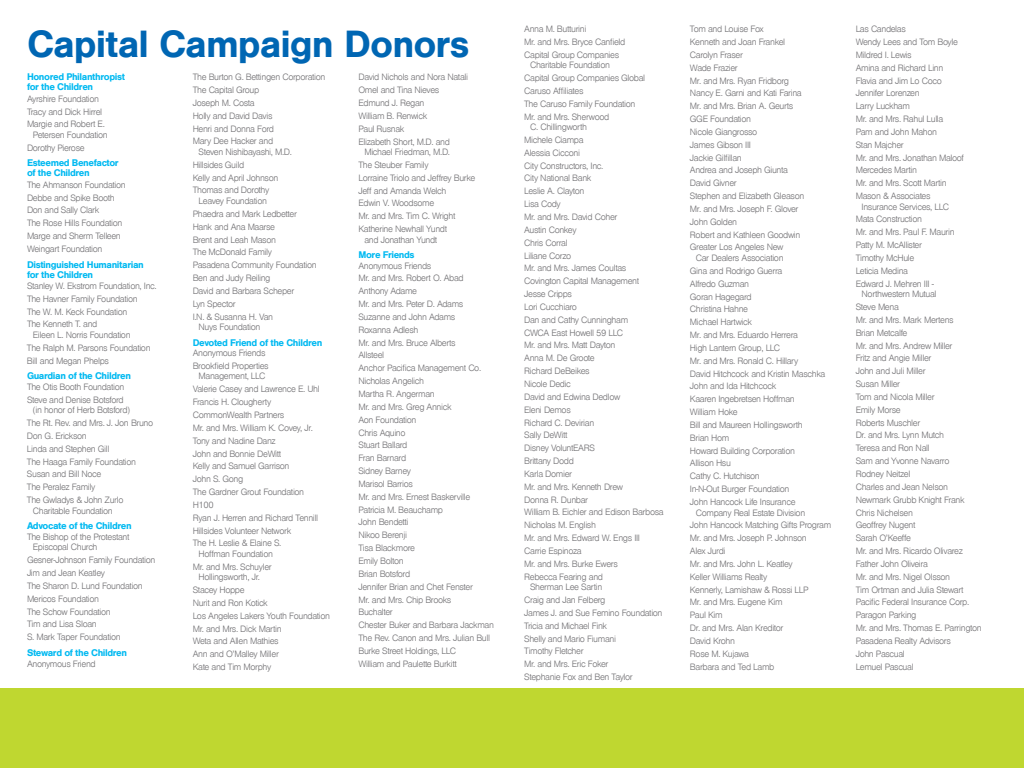
<style>
.page{position:relative;width:1024px;height:768px;background:#fff}
.page>*{position:absolute;margin:0;border:0;box-sizing:border-box;transform-origin:0 0}
.t1{font:700 39.2px "Nimbus San";letter-spacing:-.025em;color:#0066b3}
.t2{font:700 10px/10px "Nimbus San";letter-spacing:-.04em;color:#00b9f1}
.t3{font:300 9.5px/12.8px "Nimbus San";letter-spacing:-.04em;color:#717073}
</style>
<div class="page">
<div style="left:0;top:689px;width:1024px;height:79px;background:#bfd730"></div>
<h1 class="t1" style="left:27px;top:22px;width:444px">Capital Campaign Donors</h1>
<p class="t2" style="left:27px;top:72px;width:100px">Honored Philanthropist for the Children</p>
<p class="t3" style="left:27px;top:92px;width:79px">Ayrshire Foundation<br>Tracy and Dick Hirrel<br>Margie and Robert E.</p>
<p class="t3" style="left:27px;top:129px;width:82px;text-indent:6px">Petersen Foundation<br>Dorothy Pierose</p>
<p class="t2" style="left:27px;top:158px;width:93px">Esteemed Benefactor of the Children</p>
<p class="t3" style="left:27px;top:178px;width:100px">The Ahmanson Foundation<br>Debbe and Spike Booth<br>Don and Sally Clark<br>The Rose Hills Foundation<br>Marge and Sherm Telleen<br>Weingart Foundation</p>
<p class="t2" style="left:27px;top:259px;width:118px">Distinguished Humanitarian for the Children</p>
<p class="t3" style="left:27px;top:280px;width:131px">Stanley W. Ekstrom Foundation, Inc.<br>The Havner Family Foundation<br>The W. M. Keck Foundation<br>The Kenneth T. and</p>
<p class="t3" style="left:27px;top:329px;width:125px;text-indent:6px">Eileen L. Norris Foundation<br>The Ralph M. Parsons Foundation<br>Bill and Megan Phelps</p>
<p class="t2" style="left:27px;top:371px;width:106px">Guardian of the Children</p>
<p class="t3" style="left:27px;top:381px;width:99px">The Otis Booth Foundation<br>Steve and Denise Botsford</p>
<p class="t3" style="left:27px;top:404px;width:128px;text-indent:6px">(in honor of Herb Botsford)<br>The Rt. Rev. and Mrs. J. Jon Bruno<br>Don G. Erickson<br>Linda and Stephen Gill<br>The Haaga Family Foundation<br>Susan and Bill Noce<br>The Peralez Family<br>The Gwladys &amp; John Zurlo</p>
<p class="t3" style="left:33px;top:504px;width:81px">Charitable Foundation</p>
<p class="t2" style="left:27px;top:521px;width:106px">Advocate of the Children</p>
<p class="t3" style="left:33px;top:532px;width:98px;line-height:10.5px;text-indent:-6px">The Bishop of the Protestant<br>Episcopal Church</p>
<p class="t3" style="left:27px;top:554px;width:130px">Gesner-Johnson Family Foundation<br>Jim and Jean Keatley<br>The Sharon D. Lund Foundation<br>Mericos Foundation<br>The Schow Foundation<br>Tim and Lisa Sloan<br>S. Mark Taper Foundation</p>
<p class="t2" style="left:27px;top:648px;width:102px">Steward of the Children</p>
<p class="t3" style="left:27px;top:657px;width:70px">Anonymous Friend</p>
<p class="t3" style="left:193px;top:71px;width:134px">The Burton G. Bettingen Corporation<br>The Capital Group<br>Joseph M. Costa<br>Holly and David Davis<br>Henri and Donna Ford<br>Mary Dee Hacker and</p>
<p class="t3" style="left:193px;top:146px;width:101px;text-indent:6px">Steven Nishibayashi, M.D.<br>Hillsides Guild<br>Kelly and April Johnson<br>Thomas and Dorothy</p>
<p class="t3" style="left:193px;top:195px;width:125px;text-indent:6px">Leavey Foundation<br>Phaedra and Mark Ledbetter<br>Hank and Ana Maarse<br>Brent and Leah Mason<br>The McDonald Family<br>Pasadena Community Foundation<br>Ben and Judy Reiling<br>David and Barbara Scheper<br>Lyn Spector<br>I.N. &amp; Susanna H. Van</p>
<p class="t3" style="left:199px;top:321px;width:63px">Nuys Foundation</p>
<p class="t2" style="left:193px;top:337px;width:131px">Devoted Friend of the Children</p>
<p class="t3" style="left:193px;top:347px;width:77px">Anonymous Friends<br>Brookfield Properties</p>
<p class="t3" style="left:193px;top:370px;width:129px;text-indent:6px">Management, LLC<br>Valerie Casey and Lawrence E. Uhl<br>Francis H. Clougherty<br>CommonWealth Partners<br>Mr. and Mrs. William K. Covey, Jr.<br>Tony and Nadine Danz<br>John and Bonnie DeWitt<br>Kelly and Samuel Garrison<br>John S. Gong<br>The Gardner Grout Foundation<br>H100<br>Ryan J. Herren and Richard Tennill<br>Hillsides Volunteer Network<br>The H. Leslie &amp; Elaine S.</p>
<p class="t3" style="left:193px;top:548px;width:82px;text-align:right">Hoffman Foundation<br>Mr. and Mrs. Schuyler</p>
<p class="t3" style="left:193px;top:571px;width:139px;text-indent:6px">Hollingsworth, Jr.<br>Stacey Hoppe<br>Nurit and Ron Kotick<br>Los Angeles Lakers Youth Foundation<br>Mr. and Mrs. Dick Martin<br>Weta and Allen Mathies<br>Ann and O’Malley Miller<br>Kate and Tim Morphy</p>
<p class="t3" style="left:358px;top:71px;width:111px">David Nichols and Nora Natali<br>Omel and Tina Nieves<br>Edmund J. Regan<br>William B. Renwick<br>Paul Rusnak<br>Elizabeth Short, M.D. and</p>
<p class="t3" style="left:358px;top:146px;width:118px;text-indent:6px">Michael Friedman, M.D.<br>The Steuber Family<br>Lorraine Triolo and Jeffrey Burke<br>Jeff and Amanda Welch<br>Edwin V. Woodsome<br>Mr. and Mrs. Tim C. Wright<br>Katherine Newhall Yundt</p>
<p class="t3" style="left:364px;top:233px;width:74px">and Jonathan Yundt</p>
<p class="t2" style="left:358px;top:250px;width:58px">More Friends</p>
<p class="t3" style="left:358px;top:259px;width:137px">Anonymous Friends<br>Mr. and Mrs. Robert O. Abad<br>Anthony Adame<br>Mr. and Mrs. Peter D. Adams<br>Suzanne and John Adams<br>Roxanna Adlesh<br>Mr. and Mrs. Bruce Alberts<br>Allsteel<br>Anchor Pacifica Management Co.<br>Nicholas Angelich<br>Martha R. Angerman<br>Mr. and Mrs. Greg Annick<br>Aon Foundation<br>Chris Aquino<br>Stuart Ballard<br>Fran Barnard<br>Sidney Barney<br>Marisol Barrios<br>Mr. and Mrs. Ernest Baskerville<br>Patricia M. Beauchamp<br>John Bendetti<br>Nikoo Berenji<br>Tisa Blackmore<br>Emily Bolton<br>Brian Botsford<br>Jennifer Brian and Chet Fenster<br>Mr. and Mrs. Chip Brooks<br>Buchalter<br>Chester Buker and Barbara Jackman<br>The Rev. Canon and Mrs. Julian Bull<br>Burke Street Holdings, LLC<br>William and Paulette Burkitt</p>
<p class="t3" style="left:524px;top:23px;width:103px">Anna M. Butturini<br>Mr. and Mrs. Bryce Canfield<br>Capital Group Companies</p>
<p class="t3" style="left:524px;top:59px;width:123px;text-indent:6px">Charitable Foundation<br>Capital Group Companies Global<br>Caruso Affiliates<br>The Caruso Family Foundation<br>Mr. and Mrs. Sherwood</p>
<p class="t3" style="left:524px;top:121px;width:141px;text-indent:6px">C. Chillingworth<br>Michele Ciampa<br>Alessia Cicconi<br>City Constructors, Inc.<br>City National Bank<br>Leslie A. Clayton<br>Lisa Cody<br>Mr. and Mrs. David Coher<br>Austin Conkey<br>Chris Corral<br>Liliane Corzo<br>Mr. and Mrs. James Coultas<br>Covington Capital Management<br>Jesse Cripps<br>Lori Cucchiaro<br>Dan and Cathy Cunningham<br>CWCA East Howell 59 LLC<br>Mr. and Mrs. Matt Dayton<br>Anna M. De Groote<br>Richard DeBeikes<br>Nicole Dedic<br>David and Edwina Dedlow<br>Eleni Demos<br>Richard C. Devirian<br>Sally DeWitt<br>Disney VoluntEARS<br>Brittany Dodd<br>Karla Domier<br>Mr. and Mrs. Kenneth Drew<br>Donna R. Dunbar<br>William B. Eichler and Edison Barbosa<br>Nicholas M. English<br>Mr. and Mrs. Edward W. Engs III<br>Carrie Espinoza<br>Mr. and Mrs. Burke Ewers<br>Rebecca Fearing and</p>
<p class="t3" style="left:524px;top:581px;width:140px;text-indent:6px">Sherman Lee Sartin<br>Craig and Jan Felberg<br>James J. and Sue Femino Foundation<br>Tricia and Michael Fink<br>Shelly and Mario Fiumani<br>Timothy Fletcher<br>Mr. and Mrs. Eric Foker<br>Stephanie Fox and Ben Taylor</p>
<p class="t3" style="left:690px;top:23px;width:116px">Tom and Louise Fox<br>Kenneth and Joan Frankel<br>Carolyn Fraser<br>Wade Frazier<br>Mr. and Mrs. Ryan Fridborg<br>Nancy E. Garni and Kati Farina<br>Mr. and Mrs. Brian A. Geurts<br>GGE Foundation<br>Nicole Giangrosso<br>James Gibson III<br>Jackie Gilfillan<br>Andrea and Joseph Giunta<br>David Givner<br>Stephen and Elizabeth Gleason<br>Mr. and Mrs. Joseph F. Glover<br>John Golden<br>Robert and Kathleen Goodwin<br>Greater Los Angeles New</p>
<p class="t3" style="left:690px;top:252px;width:137px;text-indent:6px">Car Dealers Association<br>Gina and Rodrigo Guerra<br>Alfredo Guzman<br>Goran Hagegard<br>Christina Hahne<br>Michael Hartwick<br>Mr. and Mrs. Eduardo Herrera<br>High Lantern Group, LLC<br>Mr. and Mrs. Ronald C. Hillary<br>David Hitchcock and Kristin Maschka<br>John and Ida Hitchcock<br>Kaaren Ingebretsen Hoffman<br>William Hoke<br>Bill and Maureen Hollingsworth<br>Brian Hom<br>Howard Building Corporation<br>Allison Hsu<br>Cathy C. Hutchison<br>In-N-Out Burger Foundation<br>John Hancock Life Insurance</p>
<p class="t3" style="left:690px;top:506px;width:143px;text-indent:6px">Company Real Estate Division<br>John Hancock Matching Gifts Program<br>Mr. and Mrs. Joseph P. Johnson<br>Alex Jurdi<br>Mr. and Mrs. John L. Keatley<br>Keller Williams Realty<br>Kennerly, Lamishaw &amp; Rossi LLP<br>Mr. and Mrs. Eugene Kim<br>Paul Kim<br>Dr. and Mrs. Alan Kreditor<br>David Krohn<br>Rose M. Kujawa<br>Barbara and Ted Lamb</p>
<p class="t3" style="left:856px;top:23px;width:110px">Las Candelas<br>Wendy Lees and Tom Boyle<br>Mildred I. Lewis<br>Amina and Richard Linn<br>Flavia and Jim Lo Coco<br>Jennifer Lorenzen<br>Larry Luckham<br>Mr. and Mrs. Rahul Lulla<br>Pam and John Mahon<br>Stan Majcher<br>Mr. and Mrs. Jonathan Maloof<br>Mercedes Martin<br>Mr. and Mrs. Scott Martin<br>Mason &amp; Associates</p>
<p class="t3" style="left:856px;top:200px;width:100px;text-indent:6px">Insurance Services, LLC<br>Mata Construction<br>Mr. and Mrs. Paul F. Maurin<br>Patty M. McAllister<br>Timothy McHule<br>Leticia Medina<br>Edward J. Mehren III -</p>
<p class="t3" style="left:856px;top:288px;width:128px;text-indent:6px">Northwestern Mutual<br>Steve Mena<br>Mr. and Mrs. Mark Mertens<br>Brian Metcalfe<br>Mr. and Mrs. Andrew Miller<br>Fritz and Angie Miller<br>John and Juli Miller<br>Susan Miller<br>Tom and Nicola Miller<br>Emily Morse<br>Roberts Muschler<br>Dr. and Mrs. Lynn Mutch<br>Teresa and Ron Nall<br>Sam and Yvonne Navarro<br>Rodney Neitzel<br>Charles and Jean Nelson<br>Newmark Grubb Knight Frank<br>Chris Nichelsen<br>Geoffrey Nugent<br>Sarah O’Keeffe<br>Mr. and Mrs. Ricardo Olivarez<br>Father John Oliveira<br>Mr. and Mrs. Nigel Olsson<br>Tim Ortman and Julia Stewart<br>Pacific Federal Insurance Corp.<br>Paragon Parking<br>Mr. and Mrs. Thomas E. Parrington<br>Pasadena Realty Advisors<br>John Pascual<br>Lemuel Pascual</p>
</div>
